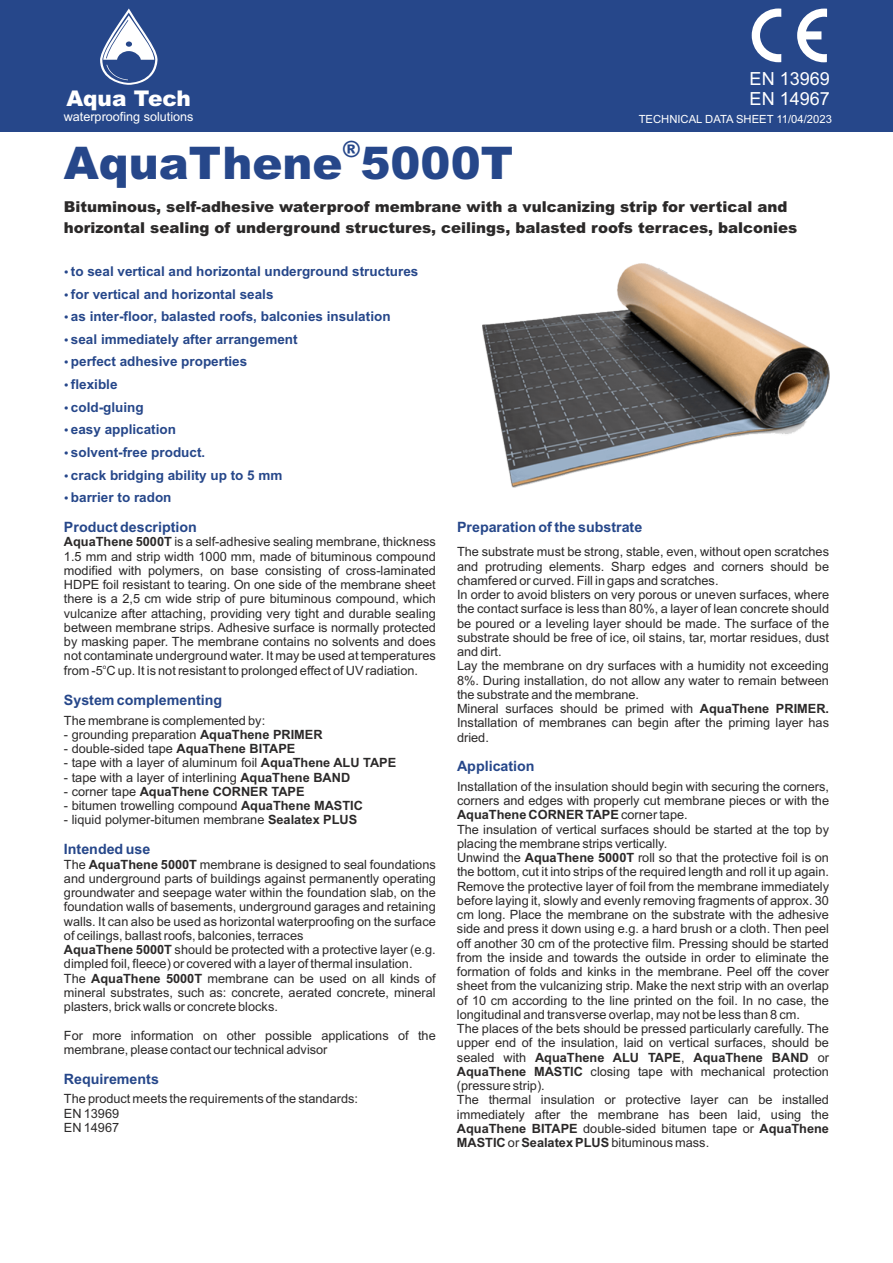
<style>
.page{position:relative;width:893px;height:1263px;background:#fff}
.page>*{position:absolute;margin:0;border:0;box-sizing:border-box;transform-origin:0 0}
.t1{font:900 45px "Arial";color:#26478a}
.t2{font:900 22.5px "Arial";color:#26478a}
.t3{font:900 21.6px "Arial";color:#fff}
.t4{font:18px/20.2px "Arial";color:#fff}
.t5{font:900 15px/21.1px "Arial";color:#2b2929}
.t6{font:700 14.25px "Arial";color:#26478a}
.t7{font:700 13.5px/22.6px "Arial";color:#26478a}
.t8{font:12.75px/14.2px "Arial";color:#2b2929}
.t9{font:700 12.75px "Arial";color:#2b2929}
.t10{font:12.6px "Arial";color:#fff}
.t11{font:11.25px "Arial";color:#fff}
.t12{font:6.3px "Arial";color:#2b2929}
.s1{font-size:13.05px}
.s2{font-weight:700}
.s3{font-weight:400}
</style>
<div class="page">
<div style="left:0;top:0;width:893px;height:132px;background:#26478a"></div>
<svg style="left:100px;top:9px;width:58px;height:76px"></svg>
<svg style="left:797px;top:9px;width:30px;height:53px"></svg>
<svg style="left:752px;top:9px;width:29px;height:53px"></svg>
<img style="left:483px;top:264px;width:346px;height:223px">
<h3 class="t4" style="left:750px;top:70px;width:82px">EN 13969<br>EN 14967</h3>
<h3 class="t3" style="left:66px;top:91px;width:126px">Aqua Tech</h3>
<p class="t10" style="left:64px;top:111px;width:131px">waterproofing solutions</p>
<p class="t11" style="left:639px;top:115px;width:195px">TECHNICAL DATA SHEET 11/04/2023</p>
<h2 class="t2" style="left:343px;top:141px;width:19px">®</h2>
<h1 class="t1" style="left:64px;top:147px;width:451px">AquaThene 5000T</h1>
<p class="t5" style="left:64px;top:198px;width:735px">Bituminous, self-adhesive waterproof membrane with a vulcanizing strip for vertical and horizontal sealing of underground structures, ceilings, balasted roofs terraces, balconies</p>
<p class="t7" style="left:71px;top:261px;width:349px">to seal vertical and horizontal underground structures for vertical and horizontal seals<br>as inter-floor, balasted roofs, balconies insulation seal immediately after arrangement<br>perfect adhesive properties<br>flexible<br>cold-gluing<br>easy application<br>solvent-free product<span class="s1">.<br></span>crack bridging ability up to 5 mm<br>barrier to radon</p>
<p class="t6" style="left:64px;top:521px;width:135px">Product description</p>
<p class="t8" style="left:64px;top:536px;width:373px;text-align:justify"><span class="s2">AquaThene 5000T</span> is a self-adhesive sealing membrane, thickness 1.5 mm and strip width 1000 mm, made of bituminous compound modified with polymers, on base consisting of cross-laminated HDPE foil resistant to tearing. On one side of the membrane sheet there is a 2,5 cm wide strip of pure bituminous compound, which vulcanize after attaching, providing very tight and durable sealing between membrane strips. Adhesive surface is normally protected by masking paper. The membrane contains no solvents and does not contaminate underground water. It may be used at temperatures</p>
<p class="t12" style="left:103px;top:664px;width:5px">o</p>
<p class="t8" style="left:64px;top:665px;width:356px">from -5 C up. It is not resistant to prolonged effect of UV radiation.</p>
<p class="t8" style="left:64px;top:714px;width:203px">The membrane is complemented by:</p>
<p class="t8" style="left:64px;top:728px;width:260px">- grounding preparation <span class="s2">AquaThene PRIMER</span></p>
<p class="t8" style="left:64px;top:742px;width:233px">- double-sided tape <span class="s2">AquaThene BITAPE</span></p>
<p class="t8" style="left:64px;top:757px;width:334px">- tape with a layer of aluminum foil <span class="s2">AquaThene ALU TAPE</span></p>
<p class="t8" style="left:64px;top:771px;width:288px">- tape with a layer of interlining <span class="s2">AquaThene BAND</span></p>
<p class="t9" style="left:64px;top:786px;width:242px"><span class="s3">- corner tape</span> AquaThene CORNER TAPE</p>
<p class="t8" style="left:64px;top:799px;width:301px">- bitumen trowelling compound <span class="s2">AquaThene MASTIC</span></p>
<p class="t8" style="left:64px;top:814px;width:295px">- liquid polymer-bitumen membrane <span class="s2">Sealatex PLUS</span></p>
<p class="t8" style="left:64px;top:858px;width:374px">The <span class="s2">AquaThene 5000T</span> membrane is designed to seal foundations and underground parts of buildings against permanently operating groundwater and seepage water within the foundation slab, on the foundation walls of basements, underground garages and retaining walls. It can also be used as horizontal waterproofing on the surface of ceilings, ballast roofs, balconies, terraces<br><span class="s2">AquaThene 5000T</span> should be protected with a protective layer (e.g. dimpled foil, fleece) or covered with a layer of thermal insulation.<br>The <span class="s2">AquaThene 5000T</span> membrane can be used on all kinds of mineral substrates, such as: concrete, aerated concrete, mineral plasters, brick walls or concrete blocks.</p>
<p class="t6" style="left:64px;top:694px;width:160px">System complementing</p>
<p class="t6" style="left:64px;top:844px;width:88px">Intended use</p>
<p class="t8" style="left:64px;top:1029px;width:373px">For more information on other possible applications of the membrane, please contact our technical advisor</p>
<p class="t6" style="left:64px;top:1073px;width:97px">Requirements</p>
<p class="t8" style="left:64px;top:1093px;width:296px">The product meets the requirements of the standards:<br>EN 13969<br>EN 14967</p>
<p class="t6" style="left:457px;top:521px;width:187px">Preparation of the substrate</p>
<p class="t8" style="left:457px;top:546px;width:374px">The substrate must be strong, stable, even, without open scratches and protruding elements. Sharp edges and corners should be chamfered or curved. Fill in gaps and scratches.<br>In order to avoid blisters on very porous or uneven surfaces, where the contact surface is less than 80%, a layer of lean concrete should be poured or a leveling layer should be made. The surface of the substrate should be free of ice, oil stains, tar, mortar residues, dust and dirt.<br>Lay the membrane on dry surfaces with a humidity not exceeding 8%. During installation, do not allow any water to remain between the substrate and the membrane.<br>Mineral surfaces should be primed with <span class="s2">AquaThene PRIMER.<br></span>Installation of membranes can begin after the priming layer has dried.</p>
<p class="t8" style="left:457px;top:780px;width:374px">Installation of the insulation should begin with securing the corners, corners and edges with properly cut membrane pieces or with the <span class="s2">AquaThene CORNER TAPE</span> corner tape.<br>The insulation of vertical surfaces should be started at the top by placing the membrane strips vertically.<br>Unwind the <span class="s2">AquaThene 5000T</span> roll so that the protective foil is on the bottom, cut it into strips of the required length and roll it up again.<br>Remove the protective layer of foil from the membrane immediately before laying it, slowly and evenly removing fragments of approx. 30 cm long. Place the membrane on the substrate with the adhesive side and press it down using e.g. a hard brush or a cloth. Then peel off another 30 cm of the protective film. Pressing should be started from the inside and towards the outside in order to eliminate the formation of folds and kinks in the membrane. Peel off the cover sheet from the vulcanizing strip. Make the next strip with an overlap of 10 cm according to the line printed on the foil. In no case, the longitudinal and transverse overlap, may not be less than 8 cm.<br>The places of the bets should be pressed particularly carefully. The upper end of the insulation, laid on vertical surfaces, should be sealed with <span class="s2">AquaThene ALU TAPE</span>, <span class="s2">AquaThene BAND</span> or <span class="s2">AquaThene MASTIC</span> closing tape with mechanical protection (pressure strip).<br>The thermal insulation or protective layer can be installed immediately after the membrane has been laid, using the <span class="s2">AquaThene BITAPE</span> double-sided bitumen tape or <span class="s2">AquaThene MASTIC</span> or <span class="s2">Sealatex PLUS</span> bituminous mass.</p>
<p class="t6" style="left:457px;top:761px;width:79px">Application</p>
</div>
